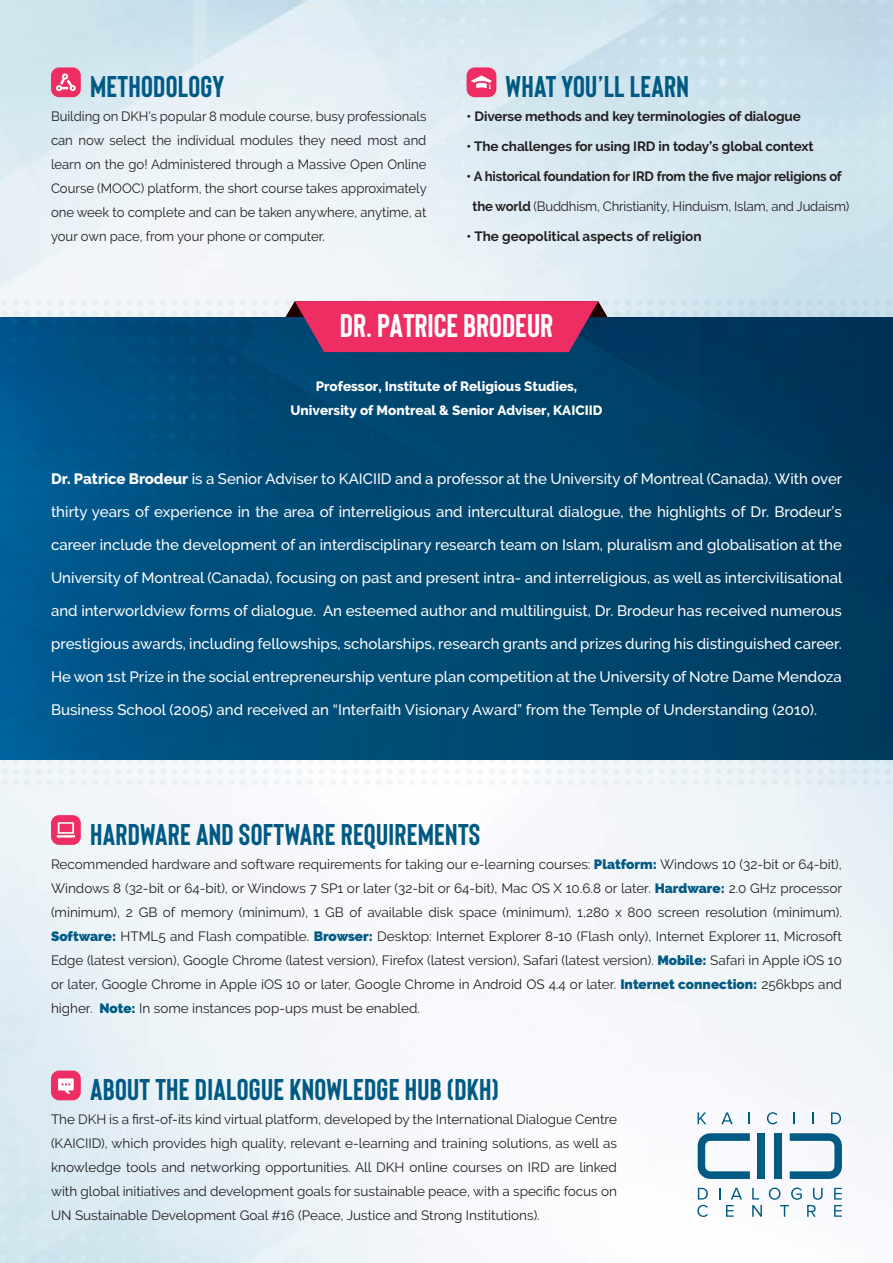
<style>
.page{position:relative;width:893px;height:1263px;background:#fff}
.page>*{position:absolute;margin:0;border:0;box-sizing:border-box;transform-origin:0 0}
.t1{font:700 32.7px "Bison";color:#fff}
.t2{font:700 30px "Bison";letter-spacing:.01em;color:#005a84}
.t3{font:500 15px "Raleway";color:#fff}
.t4{font:13.5px/24px "Raleway";letter-spacing:-.005em;color:#231f20;text-align:justify}
.t5{font:700 13.5px "Raleway";letter-spacing:-.01em;color:#231f20}
.t6{font:800 13.5px/24px "Raleway";color:#fff;text-align:center}
.s1{font-weight:700}
.s2{font-weight:800}
.s3{font-weight:900;color:#005a84}
</style>
<div class="page">
<img style="left:0;top:0;width:893px;height:1263px">
<svg style="left:0;top:300px;width:893px;height:485px;fill:#f0f5f7"></svg>
<div style="left:0;top:318px;width:893px;height:442px;background:linear-gradient(to right,#00598d,#003859)"></div>
<div style="left:51px;top:67px;width:30px;height:30px;background:#ee2e62;border-radius:8px"></div>
<svg style="left:56px;top:73px;width:20px;height:18px"></svg>
<svg style="left:698px;top:1112px;width:8px;height:12px"></svg>
<svg style="left:721px;top:1112px;width:12px;height:12px"></svg>
<svg style="left:749px;top:1112px;width:1px;height:12px"></svg>
<svg style="left:767px;top:1112px;width:10px;height:12px"></svg>
<svg style="left:794px;top:1112px;width:1px;height:12px"></svg>
<svg style="left:812px;top:1112px;width:2px;height:12px"></svg>
<svg style="left:831px;top:1112px;width:10px;height:12px"></svg>
<svg style="left:698px;top:1133px;width:52px;height:46px"></svg>
<svg style="left:790px;top:1133px;width:52px;height:46px"></svg>
<div style="left:758px;top:1133px;width:7px;height:46px;background:#005a84"></div>
<div style="left:774px;top:1133px;width:8px;height:46px;background:#005a84"></div>
<svg style="left:698px;top:1188px;width:10px;height:11px"></svg>
<svg style="left:731px;top:1188px;width:11px;height:11px"></svg>
<svg style="left:752px;top:1188px;width:7px;height:11px"></svg>
<svg style="left:834px;top:1188px;width:8px;height:11px"></svg>
<svg style="left:697px;top:1205px;width:11px;height:12px"></svg>
<svg style="left:726px;top:1205px;width:8px;height:12px"></svg>
<svg style="left:752px;top:1205px;width:10px;height:12px"></svg>
<svg style="left:769px;top:1187px;width:54px;height:30px"></svg>
<svg style="left:834px;top:1205px;width:8px;height:12px"></svg>
<div style="left:51px;top:815px;width:30px;height:30px;background:#ee2e62;border-radius:8px"></div>
<svg style="left:57px;top:822px;width:18px;height:15px"></svg>
<div style="left:51px;top:1070px;width:30px;height:30px;background:#ee2e62;border-radius:8px"></div>
<svg style="left:58px;top:1078px;width:16px;height:16px"></svg>
<div style="left:467px;top:67px;width:29px;height:30px;background:#ee2e62;border-radius:8px"></div>
<svg style="left:471px;top:75px;width:21px;height:14px"></svg>
<svg style="left:280px;top:301px;width:333px;height:51px;background:#c83364"></svg>
<h2 class="t2" style="left:90px;top:68px;width:136px">METHODOLOGY</h2>
<p class="t4" style="left:51px;top:104px;width:377px">Building on DKH's popular 8 module course, busy professionals can now select the individual modules they need most and learn on the go! Administered through a Massive Open Online Course (MOOC) platform, the short course takes approximately one week to complete and can be taken anywhere, anytime, at your own pace, from your phone or computer.</p>
<h2 class="t2" style="left:506px;top:68px;width:185px">WHAT YOU’LL LEARN</h2>
<p class="t5" style="left:467px;top:108px;width:336px">• Diverse methods and key terminologies of dialogue</p>
<p class="t5" style="left:467px;top:138px;width:349px">• The challenges for using IRD in today’s global context</p>
<p class="t5" style="left:467px;top:168px;width:377px">• A historical foundation for IRD from the five major religions of</p>
<p class="t4" style="left:472px;top:194px;width:378px"><span class="s1">the world</span> (Buddhism, Christianity, Hinduism, Islam, and Judaism)</p>
<p class="t5" style="left:467px;top:228px;width:236px">• The geopolitical aspects of religion</p>
<h1 class="t1" style="left:340px;top:305px;width:215px">DR. PATRICE BRODEUR</h1>
<p class="t6" style="left:291px;top:374px;width:313px">Professor, Institute of Religious Studies,<br>University of Montreal &amp; Senior Adviser, KAICIID</p>
<p class="t3" style="left:51px;top:470px;width:793px"><span class="s2">Dr. Patrice Brodeur</span> is a Senior Adviser to KAICIID and a professor at the University of Montreal (Canada). With over</p>
<p class="t3" style="left:51px;top:503px;width:792px">thirty years of experience in the area of interreligious and intercultural dialogue, the highlights of Dr. Brodeur’s</p>
<p class="t3" style="left:51px;top:536px;width:792px">career include the development of an interdisciplinary research team on Islam, pluralism and globalisation at the</p>
<p class="t3" style="left:51px;top:569px;width:793px">University of Montreal (Canada), focusing on past and present intra- and interreligious, as well as intercivilisational</p>
<p class="t3" style="left:51px;top:602px;width:792px">and interworldview forms of dialogue. An esteemed author and multilinguist, Dr. Brodeur has received numerous</p>
<p class="t3" style="left:51px;top:635px;width:792px">prestigious awards, including fellowships, scholarships, research grants and prizes during his distinguished career.</p>
<p class="t3" style="left:51px;top:668px;width:792px">He won 1st Prize in the social entrepreneurship venture plan competition at the University of Notre Dame Mendoza</p>
<p class="t3" style="left:51px;top:701px;width:767px">Business School (2005) and received an “Interfaith Visionary Award” from the Temple of Understanding (2010).</p>
<h2 class="t2" style="left:90px;top:816px;width:392px">HARDWARE AND SOFTWARE REQUIREMENTS</h2>
<p class="t4" style="left:51px;top:852px;width:793px">Recommended hardware and software requirements for taking our e-learning courses: <span class="s3">Platform:</span> Windows 10 (32-bit or 64-bit), Windows 8 (32-bit or 64-bit), or Windows 7 SP1 or later (32-bit or 64-bit), Mac OS X 10.6.8 or later. <span class="s3">Hardware:</span> 2.0 GHz processor (minimum), 2 GB of memory (minimum), 1 GB of available disk space (minimum), 1,280 x 800 screen resolution (minimum).<br><span class="s3">Software:</span> HTML5 and Flash compatible. <span class="s3">Browser:</span> Desktop: Internet Explorer 8-10 (Flash only), Internet Explorer 11, Microsoft Edge (latest version), Google Chrome (latest version), Firefox (latest version), Safari (latest version). <span class="s3">Mobile:</span> Safari in Apple iOS 10 or later, Google Chrome in Apple iOS 10 or later, Google Chrome in Android OS 4.4 or later. <span class="s3">Internet connection:</span> 256kbps and higher. <span class="s3">Note:</span> In some instances pop-ups must be enabled.</p>
<h2 class="t2" style="left:90px;top:1071px;width:410px">ABOUT THE DIALOGUE KNOWLEDGE HUB (DKH)</h2>
<p class="t4" style="left:51px;top:1107px;width:567px">The DKH is a first-of-its kind virtual platform, developed by the International Dialogue Centre (KAICIID), which provides high quality, relevant e-learning and training solutions, as well as knowledge tools and networking opportunities. All DKH online courses on IRD are linked with global initiatives and development goals for sustainable peace, with a specific focus on UN Sustainable Development Goal #16 (Peace, Justice and Strong Institutions).</p>
</div>
